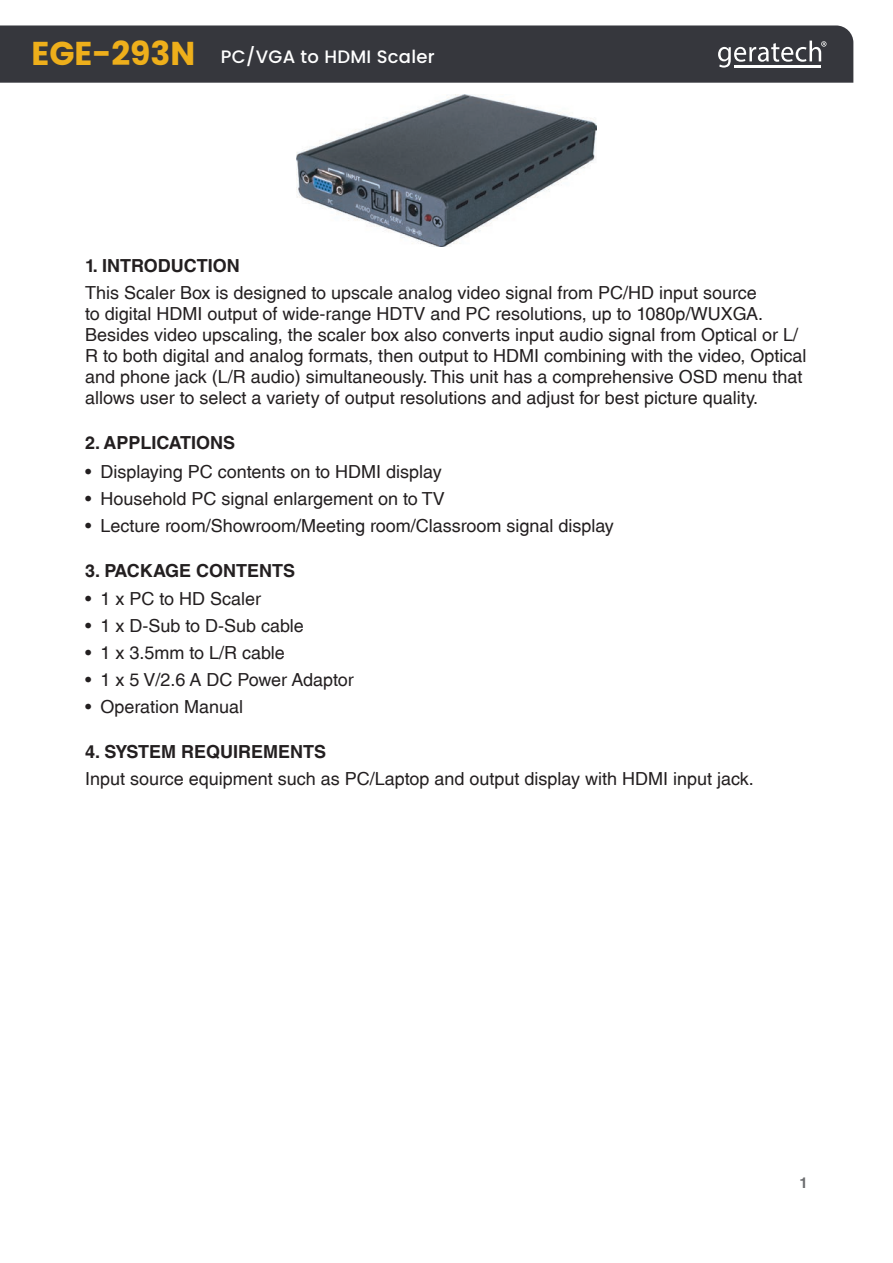
<style>
.page{position:relative;width:893px;height:1263px;background:#fff}
.page>*{position:absolute;margin:0;border:0;box-sizing:border-box;transform-origin:0 0}
.Paragraph{font:18px/21px "Helvetica LT Std";color:#231f20}
.Paragraph_Header{font:700 18px "Helvetica LT Std";color:#231f20}
.t1{font:500 18px "Poppins";letter-spacing:.015em;color:#fff}
.t2{font:700 15px "Helvetica LT Std";color:#6c6d70}
.s1{font-weight:700;font-size:33px;color:#eeaf1b}
</style>
<div class="page">
<div style="left:0;top:25px;width:853px;height:58px;background:#36373d"></div>
<svg style="left:718px;top:41px;width:108px;height:27px"></svg>
<hr style="left:762px;top:65px;width:30px;height:2px;background:#fff">
<hr style="left:792px;top:65px;width:29px;height:2px;background:#fff">
<hr style="left:734px;top:65px;width:28px;height:2px;background:#fff">
<img style="left:297px;top:95px;width:300px;height:152px">
<p class="t1" style="left:31px;top:46px;width:405px"><span class="s1">EGE-293N</span> PC/VGA to HDMI Scaler</p>
<p class="Paragraph_Header" style="left:85px;top:255px;width:156px">1. INTRODUCTION</p>
<p class="Paragraph" style="left:85px;top:282px;width:723px">This Scaler Box is designed to upscale analog video signal from PC/HD input source<br>to digital HDMI output of wide-range HDTV and PC resolutions, up to 1080p/WUXGA.<br>Besides video upscaling, the scaler box also converts input audio signal from Optical or L/ R to both digital and analog formats, then output to HDMI combining with the video, Optical and phone jack (L/R audio) simultaneously. This unit has a comprehensive OSD menu that allows user to select a variety of output resolutions and adjust for best picture quality.</p>
<p class="Paragraph_Header" style="left:85px;top:432px;width:152px">2. APPLICATIONS</p>
<p class="Paragraph" style="left:85px;top:461px;width:358px">• Displaying PC contents on to HDMI display</p>
<p class="Paragraph" style="left:85px;top:488px;width:361px">• Household PC signal enlargement on to TV</p>
<p class="Paragraph" style="left:85px;top:515px;width:530px">• Lecture room/Showroom/Meeting room/Classroom signal display</p>
<p class="Paragraph_Header" style="left:85px;top:559px;width:212px">3. PACKAGE CONTENTS</p>
<p class="Paragraph" style="left:85px;top:588px;width:177px">• 1 x PC to HD Scaler</p>
<p class="Paragraph" style="left:85px;top:615px;width:220px">• 1 x D-Sub to D-Sub cable</p>
<p class="Paragraph" style="left:85px;top:642px;width:201px">• 1 x 3.5mm to L/R cable</p>
<p class="Paragraph" style="left:85px;top:669px;width:270px">• 1 x 5 V/2.6 A DC Power Adaptor</p>
<p class="Paragraph" style="left:85px;top:696px;width:160px">• Operation Manual</p>
<p class="Paragraph_Header" style="left:85px;top:741px;width:242px">4. SYSTEM REQUIREMENTS</p>
<p class="Paragraph" style="left:85px;top:768px;width:670px">Input source equipment such as PC/Laptop and output display with HDMI input jack.</p>
<p class="t2" style="left:800px;top:1173px;width:10px">1</p>
</div>
